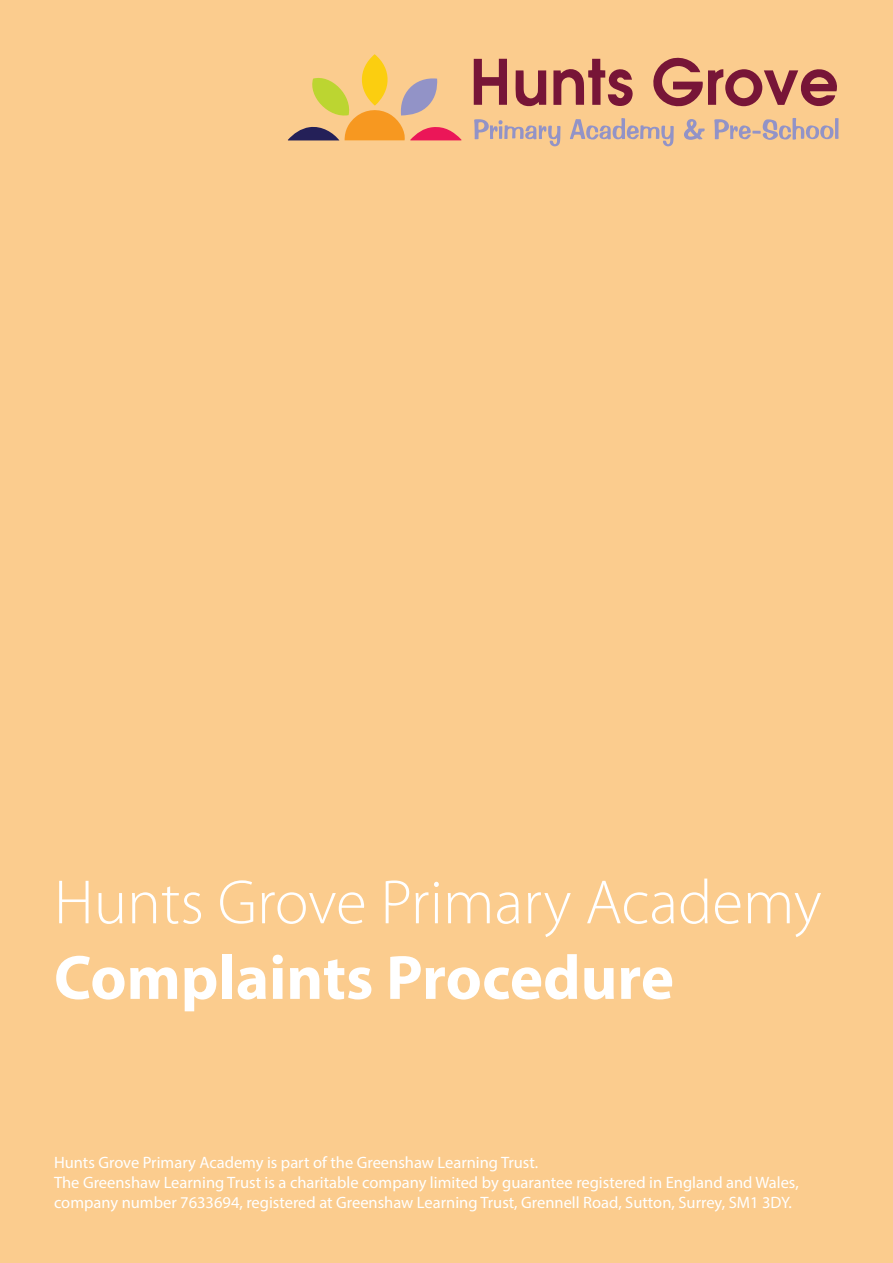
<style>
.page{position:relative;width:893px;height:1263px;background:#fbcc8e}
.page>*{position:absolute;margin:0;border:0;box-sizing:border-box;transform-origin:0 0}
.t1{font:300 63px "Myriad Pro";color:#fff}
.t2{font:700 63px "Myriad Pro";color:#fff}
.t3{font:16.5px/19.8px "Myriad Pro";color:#fff}
</style>
<div class="page">
<svg style="left:288px;top:54px;width:173px;height:86px"></svg>
<svg style="left:474px;top:59px;width:33px;height:46px"></svg>
<svg style="left:515px;top:70px;width:31px;height:37px"></svg>
<svg style="left:553px;top:59px;width:80px;height:47px"></svg>
<svg style="left:653px;top:57px;width:184px;height:50px"></svg>
<svg style="left:474px;top:119px;width:86px;height:27px"></svg>
<svg style="left:570px;top:118px;width:104px;height:28px"></svg>
<svg style="left:684px;top:119px;width:21px;height:21px"></svg>
<svg style="left:714px;top:118px;width:125px;height:22px"></svg>
<h1 class="t1" style="left:54px;top:864px;width:769px">Hunts Grove Primary Academy</h1>
<h1 class="t2" style="left:54px;top:936px;width:622px">Complaints Procedure</h1>
<p class="t3" style="left:54px;top:1152px;width:746px">Hunts Grove Primary Academy is part of the Greenshaw Learning Trust.<br>The Greenshaw Learning Trust is a charitable company limited by guarantee registered in England and Wales, company number 7633694, registered at Greenshaw Learning Trust, Grennell Road, Sutton, Surrey, SM1 3DY.</p>
</div>
